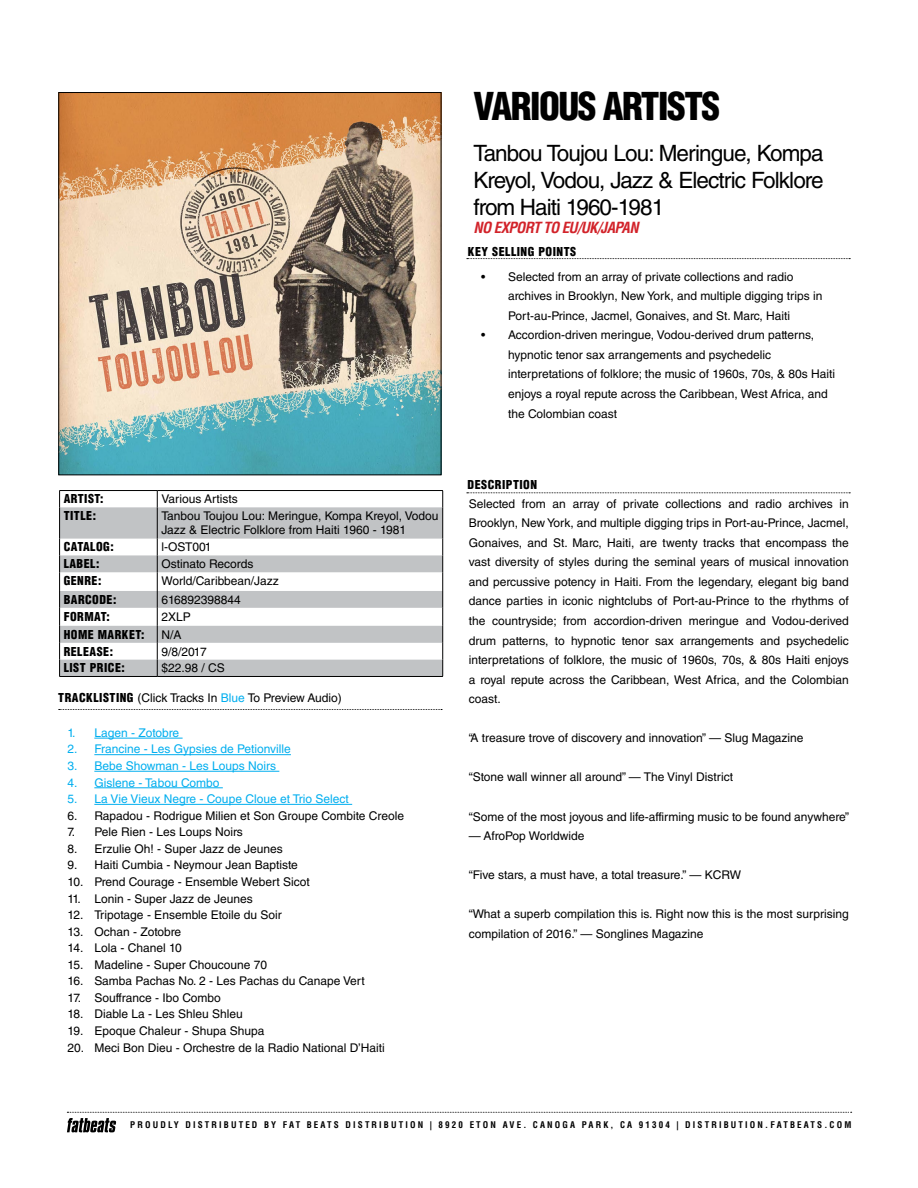
<style>
.page{position:relative;width:918px;height:1188px;background:#fff}
.page>*{position:absolute;margin:0;border:0;box-sizing:border-box;transform-origin:0 0}
.t1{font:900 condensed 37.5px "Helvetica LT Std";letter-spacing:-.04em;color:#000}
.t2{font:22.5px/27px "Helvetica LT Std";letter-spacing:-.04em;color:#000;text-align:justify}
.t3{font:italic 700 condensed 15px "Helvetica LT Std";letter-spacing:-.04em;color:#d2232a}
.t4{font:12px/19.5px "Helvetica LT Std";color:#000}
.t5{font:12px "Helvetica LT Std";color:#00aeef}
.t6{font:900 condensed 12px "Helvetica LT Std";letter-spacing:.04em;color:#000}
.t7{font:700 condensed 9px "Helvetica LT Std";letter-spacing:.24em;color:#000}
.s1{font-weight:900;font-stretch:condensed}
.s2{color:#00aeef}
</style>
<div class="page">
<svg style="left:467px;top:258px;width:383px;height:1px"></svg>
<hr style="left:94px;top:738px;width:89px;height:1px;background:#00aeef">
<hr style="left:94px;top:754px;width:197px;height:1px;background:#00aeef">
<hr style="left:94px;top:771px;width:185px;height:1px;background:#00aeef">
<hr style="left:94px;top:788px;width:129px;height:1px;background:#00aeef">
<hr style="left:94px;top:804px;width:258px;height:1px;background:#00aeef">
<svg style="left:59px;top:709px;width:383px;height:1px"></svg>
<svg style="left:60px;top:507px;width:382px;height:169px;fill:#c1c3c5"></svg>
<hr style="left:59px;top:490px;width:98px;height:1px;background:#000">
<svg style="left:59px;top:491px;width:1px;height:16px"></svg>
<hr style="left:157px;top:490px;width:286px;height:1px;background:#000">
<svg style="left:442px;top:491px;width:1px;height:16px"></svg>
<hr style="left:59px;top:507px;width:1px;height:32px;background:#000">
<hr style="left:442px;top:507px;width:1px;height:32px;background:#000">
<svg style="left:59px;top:539px;width:1px;height:137px"></svg>
<svg style="left:442px;top:539px;width:1px;height:137px"></svg>
<hr style="left:59px;top:676px;width:98px;height:1px;background:#000">
<hr style="left:157px;top:676px;width:286px;height:1px;background:#000">
<svg style="left:157px;top:491px;width:1px;height:16px"></svg>
<hr style="left:157px;top:507px;width:1px;height:32px;background:#000">
<svg style="left:157px;top:539px;width:1px;height:137px"></svg>
<img style="left:61px;top:94px;width:378px;height:379px">
<svg style="left:67px;top:1112px;width:785px;height:20px"></svg>
<svg style="left:467px;top:492px;width:383px;height:1px"></svg>
<h1 class="t1" style="left:474px;top:82px;width:248px">VARIOUS ARTISTS</h1>
<h2 class="t2" style="left:474px;top:140px;width:352px">Tanbou Toujou Lou: Meringue, Kompa Kreyol, Vodou, Jazz &amp; Electric Folklore from Haiti 1960-1981</h2>
<p class="t3" style="left:474px;top:219px;width:166px">NO EXPORT TO EU/UK/JAPAN</p>
<p class="t6" style="left:468px;top:244px;width:110px">KEY SELLING POINTS</p>
<p class="t4" style="left:508px;top:267px;width:316px;text-indent:-27px">• Selected from an array of private collections and radio archives in Brooklyn, New York, and multiple digging trips in<br>Port-au-Prince, Jacmel, Gonaives, and St. Marc, Haiti</p>
<p class="t4" style="left:508px;top:325px;width:329px;text-indent:-27px">• Accordion-driven meringue, Vodou-derived drum patterns, hypnotic tenor sax arrangements and psychedelic interpretations of folklore; the music of 1960s, 70s, &amp; 80s Haiti enjoys a royal repute across the Caribbean, West Africa, and the Colombian coast</p>
<p class="t6" style="left:64px;top:491px;width:41px">ARTIST:</p>
<p class="t4" style="left:161px;top:489px;width:78px">Various Artists</p>
<p class="t6" style="left:64px;top:508px;width:34px">TITLE:</p>
<p class="t4" style="left:161px;top:509px;width:279px;line-height:14.4px">Tanbou Toujou Lou: Meringue, Kompa Kreyol, Vodou<br>Jazz &amp; Electric Folklore from Haiti 1960 - 1981</p>
<p class="t6" style="left:64px;top:539px;width:52px">CATALOG:</p>
<p class="t4" style="left:161px;top:537px;width:52px">l-OST001</p>
<p class="t6" style="left:64px;top:556px;width:37px">LABEL:</p>
<p class="t4" style="left:161px;top:554px;width:93px">Ostinato Records</p>
<p class="t6" style="left:64px;top:573px;width:39px">GENRE:</p>
<p class="t4" style="left:161px;top:571px;width:119px">World/Caribbean/Jazz</p>
<p class="t6" style="left:64px;top:592px;width:54px">BARCODE:</p>
<p class="t4" style="left:161px;top:590px;width:81px">616892398844</p>
<p class="t6" style="left:64px;top:609px;width:48px">FORMAT:</p>
<p class="t4" style="left:161px;top:607px;width:31px">2XLP</p>
<p class="t6" style="left:64px;top:627px;width:82px">HOME MARKET:</p>
<p class="t4" style="left:161px;top:625px;width:22px">N/A</p>
<p class="t6" style="left:64px;top:644px;width:51px">RELEASE:</p>
<p class="t4" style="left:161px;top:642px;width:47px">9/8/2017</p>
<p class="t6" style="left:64px;top:660px;width:63px">LIST PRICE:</p>
<p class="t4" style="left:161px;top:658px;width:65px">$22.98 / CS</p>
<p class="t4" style="left:58px;top:688px;width:285px"><span class="s1">TRACKLISTING</span> (Click Tracks In <span class="s2">Blue</span> To Preview Audio)</p>
<p class="t5" style="left:67px;top:726px;width:113px">1. Lagen - Zotobre</p>
<p class="t5" style="left:67px;top:742px;width:225px">2. Francine - Les Gypsies de Petionville</p>
<p class="t5" style="left:67px;top:759px;width:210px">3. Bebe Showman - Les Loups Noirs</p>
<p class="t5" style="left:67px;top:775px;width:154px">4. Gislene - Tabou Combo</p>
<p class="t5" style="left:67px;top:792px;width:283px">5. La Vie Vieux Negre - Coupe Cloue et Trio Select</p>
<p class="t4" style="left:67px;top:806px;width:338px">6. Rapadou - Rodrigue Milien et Son Groupe Combite Creole</p>
<p class="t4" style="left:67px;top:822px;width:177px">7. Pele Rien - Les Loups Noirs</p>
<p class="t4" style="left:67px;top:839px;width:217px">8. Erzulie Oh! - Super Jazz de Jeunes</p>
<p class="t4" style="left:67px;top:855px;width:232px">9. Haiti Cumbia - Neymour Jean Baptiste</p>
<p class="t4" style="left:67px;top:872px;width:244px">10. Prend Courage - Ensemble Webert Sicot</p>
<p class="t4" style="left:67px;top:889px;width:187px">11. Lonin - Super Jazz de Jeunes</p>
<p class="t4" style="left:67px;top:905px;width:216px">12. Tripotage - Ensemble Etoile du Soir</p>
<p class="t4" style="left:67px;top:922px;width:115px">13. Ochan - Zotobre</p>
<p class="t4" style="left:67px;top:938px;width:116px">14. Lola - Chanel 10</p>
<p class="t4" style="left:67px;top:955px;width:201px">15. Madeline - Super Choucoune 70</p>
<p class="t4" style="left:67px;top:971px;width:299px">16. Samba Pachas No. 2 - Les Pachas du Canape Vert</p>
<p class="t4" style="left:67px;top:988px;width:155px">17. Souffrance - Ibo Combo</p>
<p class="t4" style="left:67px;top:1004px;width:177px">18. Diable La - Les Shleu Shleu</p>
<p class="t4" style="left:67px;top:1021px;width:199px">19. Epoque Chaleur - Shupa Shupa</p>
<p class="t4" style="left:67px;top:1038px;width:319px">20. Meci Bon Dieu - Orchestre de la Radio National D’Haiti</p>
<p class="t6" style="left:468px;top:477px;width:71px">DESCRIPTION</p>
<p class="t4" style="left:469px;top:494px;width:382px;text-align:justify">Selected from an array of private collections and radio archives in Brooklyn, New York, and multiple digging trips in Port-au-Prince, Jacmel, Gonaives, and St. Marc, Haiti, are twenty tracks that encompass the vast diversity of styles during the seminal years of musical innovation and percussive potency in Haiti. From the legendary, elegant big band dance parties in iconic nightclubs of Port-au-Prince to the rhythms of the countryside; from accordion-driven meringue and Vodou-derived drum patterns, to hypnotic tenor sax arrangements and psychedelic interpretations of folklore, the music of 1960s, 70s, &amp; 80s Haiti enjoys a royal repute across the Caribbean, West Africa, and the Colombian coast.</p>
<p class="t4" style="left:469px;top:728px;width:336px">“A treasure trove of discovery and innovation” — Slug Magazine</p>
<p class="t4" style="left:469px;top:767px;width:266px">“Stone wall winner all around” — The Vinyl District</p>
<p class="t4" style="left:469px;top:807px;width:382px">“Some of the most joyous and life-affirming music to be found anywhere”</p>
<p class="t4" style="left:469px;top:826px;width:117px">— AfroPop Worldwide</p>
<p class="t4" style="left:469px;top:865px;width:274px">“Five stars, a must have, a total treasure.” — KCRW</p>
<p class="t4" style="left:469px;top:904px;width:382px">“What a superb compilation this is. Right now this is the most surprising compilation of 2016.” — Songlines Magazine</p>
<p class="t7" style="left:130px;top:1120px;width:723px">PROUDLY DISTRIBUTED BY FAT BEATS DISTRIBUTION | 8920 ETON AVE. CANOGA PARK, CA 91304 | DISTRIBUTION.FATBEATS.COM</p>
</div>
